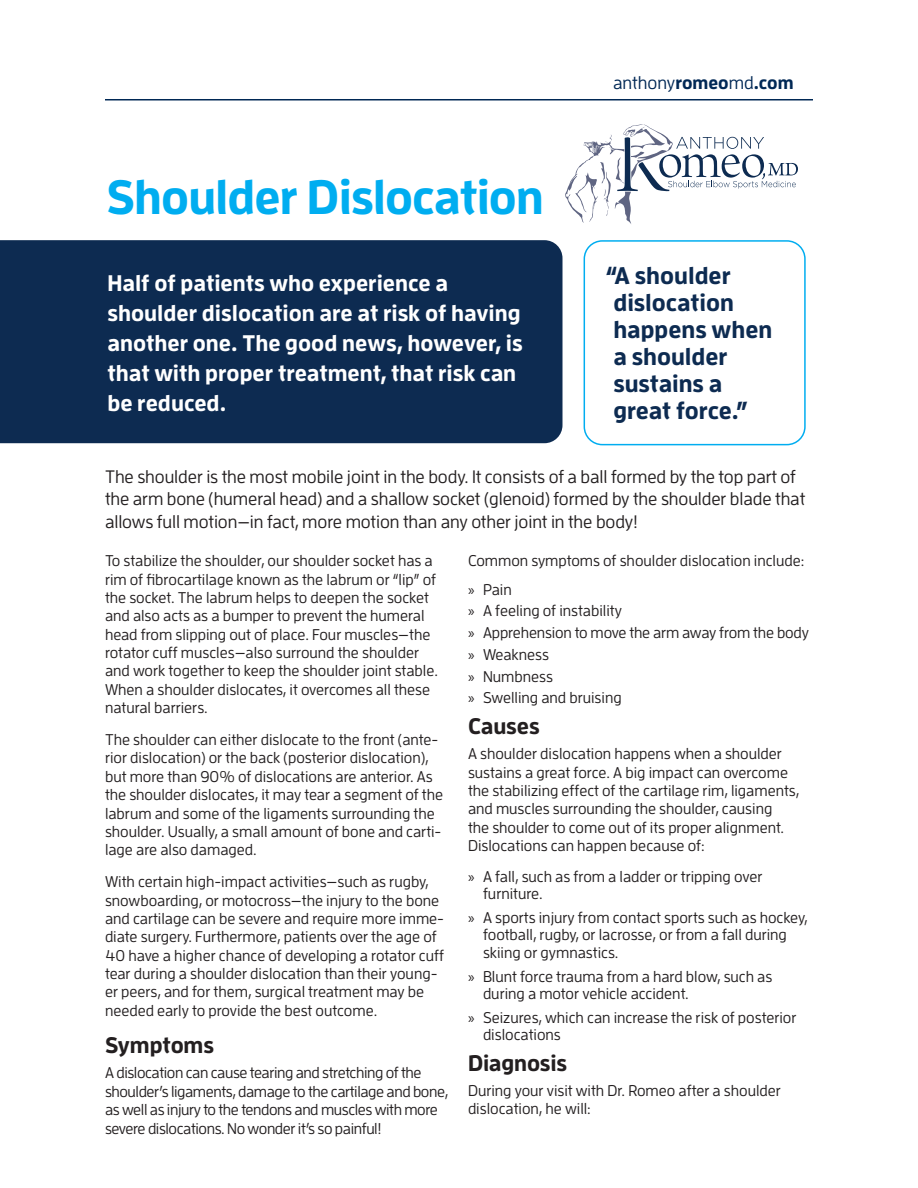
<style>
.page{position:relative;width:918px;height:1188px;background:#fff}
.page>*{position:absolute;margin:0;border:0;box-sizing:border-box;transform-origin:0 0}
.t1{font:700 48px "Enzo OT";letter-spacing:-.015em;color:#00adf0}
.pull_quote{font:700 24px/27px "Enzo OT";color:#0d2b51}
.excerpt{font:700 22.5px/30px "Enzo OT";color:#fff}
.subtitle{font:700 22.5px "Enzo OT";letter-spacing:-.01em;color:#231f20}
.lead-in{font:500 18px/22.5px "Enzo OT";letter-spacing:-.005em;color:#231f20}
.t2{font:500 18px "Enzo OT";color:#002855}
.body{font:500 15.6px/18.3px "Enzo OT";color:#231f20}
.body-2{font:500 15.6px/18.3px "Enzo OT";letter-spacing:-.025em;color:#231f20}
.s1{font-weight:700}
.s2{font-family:"Myriad Pro";font-weight:400}
</style>
<div class="page">
<div style="left:584px;top:240px;width:222px;height:205px;border:2px solid #00adf0;border-radius:18px"></div>
<div style="left:0;top:240px;width:563px;height:203px;background:#0d2b51"></div>
<svg style="left:565px;top:124px;width:233px;height:100px"></svg>
<hr style="left:105px;top:99px;width:708px;height:1px;background:#002855">
<p class="t1" style="left:106px;top:166px;width:439px">Shoulder Dislocation</p>
<p class="excerpt" style="left:107px;top:268px;width:417px">Half of patients who experience a shoulder dislocation are at risk of having another one. The good news, however, is that with proper treatment, that risk can be reduced.</p>
<p class="t2" style="left:613px;top:72px;width:182px">anthony<span class="s1">romeo</span>md<span class="s1">.com</span></p>
<p class="pull_quote" style="left:613px;top:261px;width:160px;text-indent:-8px">“A shoulder dislocation happens when a shoulder sustains a great force.”</p>
<p class="lead-in" style="left:105px;top:465px;width:702px">The shoulder is the most mobile joint in the body. It consists of a ball formed by the top part of the arm bone (humeral head) and a shallow socket (glenoid) formed by the shoulder blade that allows full motion—in fact, more motion than any other joint in the body!</p>
<p class="body" style="left:105px;top:551px;width:335px">To stabilize the shoulder, our shoulder socket has a rim of fibrocartilage known as the labrum or “lip” of the socket. The labrum helps to deepen the socket and also acts as a bumper to prevent the humeral head from slipping out of place. Four muscles—the rotator cuff muscles—also surround the shoulder and work together to keep the shoulder joint stable.<br>When a shoulder dislocates, it overcomes all these natural barriers.</p>
<p class="body" style="left:105px;top:730px;width:340px">The shoulder can either dislocate to the front (ante&shy;rior dislocation) or the back (posterior dislocation), but more than 90% of dislocations are anterior. As the shoulder dislocates, it may tear a segment of the labrum and some of the ligaments surrounding the shoulder. Usually, a small amount of bone and carti&shy;lage are also damaged.</p>
<p class="body" style="left:105px;top:872px;width:341px">With certain high-impact activities—such as rugby, snowboarding, or motocross—the injury to the bone and cartilage can be severe and require more imme&shy;diate surgery. Furthermore, patients over the age of 40 have a higher chance of developing a rotator cuff tear during a shoulder dislocation than their young&shy;er peers, and for them, surgical treatment may be needed early to provide the best outcome.</p>
<p class="subtitle" style="left:105px;top:1031px;width:111px">Symptoms</p>
<p class="body-2" style="left:105px;top:1064px;width:345px">A dislocation can cause tearing and stretching of the shoulder’s ligaments, damage to the cartilage and bone, as well as injury to the tendons and muscles with more severe dislocations. No wonder it’s so painful!</p>
<p class="body" style="left:468px;top:551px;width:338px">Common symptoms of shoulder dislocation include:</p>
<p class="body" style="left:468px;top:580px;width:45px"><span class="s2">»</span> Pain</p>
<p class="body" style="left:468px;top:602px;width:155px"><span class="s2">»</span> A feeling of instability</p>
<p class="body" style="left:468px;top:623px;width:342px"><span class="s2">»</span> Apprehension to move the arm away from the body</p>
<p class="body" style="left:468px;top:645px;width:83px"><span class="s2">»</span> Weakness</p>
<p class="body" style="left:468px;top:667px;width:87px"><span class="s2">»</span> Numbness</p>
<p class="body" style="left:468px;top:689px;width:155px"><span class="s2">»</span> Swelling and bruising</p>
<p class="subtitle" style="left:468px;top:712px;width:73px">Causes</p>
<p class="body" style="left:468px;top:744px;width:333px">A shoulder dislocation happens when a shoulder sustains a great force. A big impact can overcome the stabilizing effect of the cartilage rim, ligaments, and muscles surrounding the shoulder, causing<br>the shoulder to come out of its proper alignment.<br>Dislocations can happen because of:</p>
<p class="body" style="left:483px;top:868px;width:281px;line-height:17.2px;text-indent:-15px"><span class="s2">»</span> A fall, such as from a ladder or tripping over furniture.</p>
<p class="body" style="left:483px;top:909px;width:326px;line-height:17.2px;text-indent:-15px"><span class="s2">»</span> A sports injury from contact sports such as hockey, football, rugby, or lacrosse, or from a fall during skiing or gymnastics.</p>
<p class="body" style="left:483px;top:967px;width:291px;line-height:17.2px;text-indent:-15px"><span class="s2">»</span> Blunt force trauma from a hard blow, such as during a motor vehicle accident.</p>
<p class="body" style="left:483px;top:1009px;width:315px;line-height:17.2px;text-indent:-15px"><span class="s2">»</span> Seizures, which can increase the risk of posterior dislocations</p>
<p class="subtitle" style="left:468px;top:1049px;width:101px">Diagnosis</p>
<p class="body" style="left:468px;top:1081px;width:314px">During your visit with Dr. Romeo after a shoulder dislocation, he will:</p>
</div>
